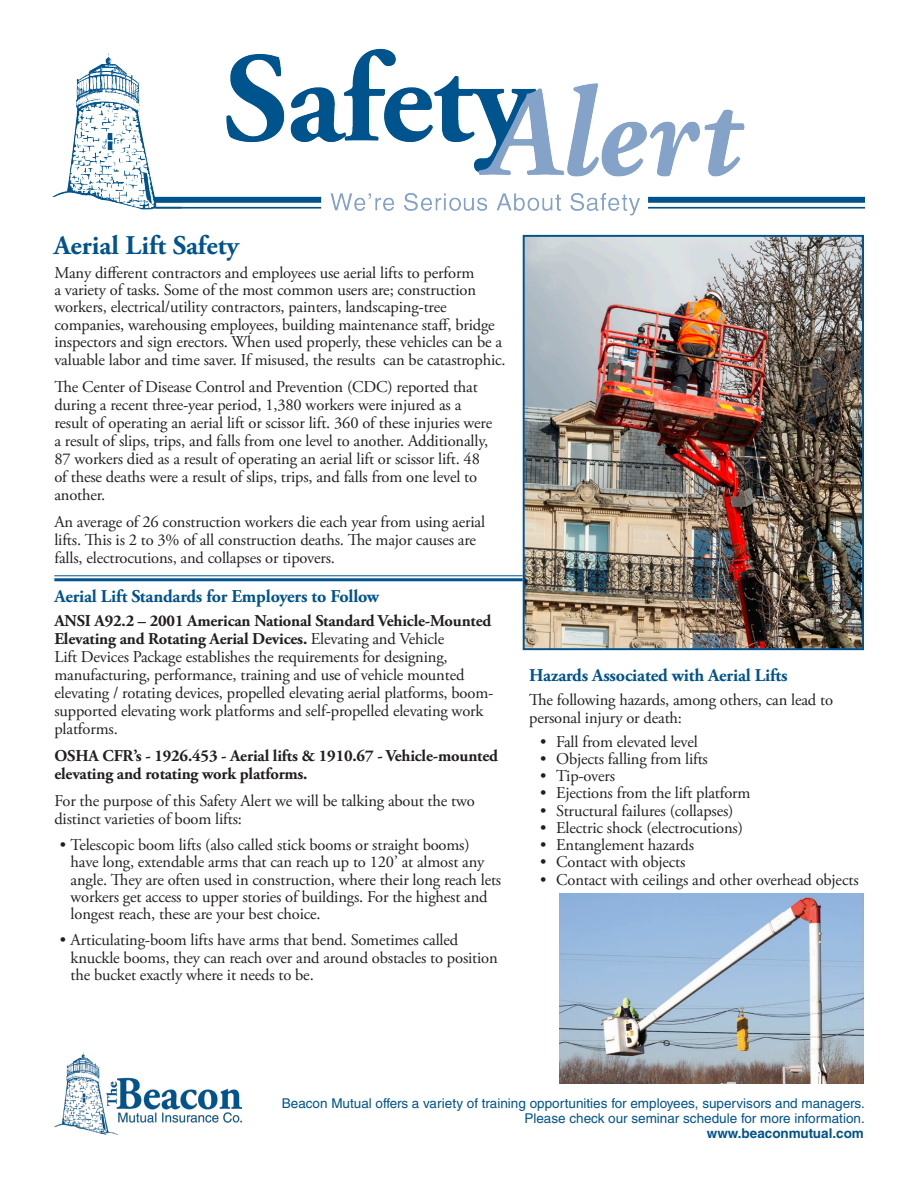
<style>
.page{position:relative;width:918px;height:1188px;background:#fff}
.page>*{position:absolute;margin:0;border:0;box-sizing:border-box;transform-origin:0 0}
.t1{font:700 27px "Adobe Garamond Pro";color:#00538d}
.Paragraph_Style_1{font:700 18px "Adobe Garamond Pro";letter-spacing:-.01em;color:#00538d}
.Paragraph_Style_1-2{font:16.5px/18px "Adobe Garamond Pro";letter-spacing:-.01em;color:#231f20}
.Paragraph_Style_1-3{font:700 16.5px/18px "Adobe Garamond Pro";letter-spacing:-.01em;color:#231f20}
.t2{font:13.5px/15px "Helvetica LT Std";color:#00538d;text-align:right}
.t3{font:700 13.5px "Helvetica LT Std";color:#00538d}
.s1{font-weight:700}
</style>
<div class="page">
<hr style="left:54px;top:578px;width:469px;height:3px;background:#00538d">
<hr style="left:54px;top:575px;width:469px;height:1px;background:#00538d">
<img style="left:53px;top:48px;width:811px;height:168px">
<img style="left:54px;top:1052px;width:188px;height:83px">
<img style="left:526px;top:238px;width:335px;height:409px">
<div style="left:523px;top:235px;width:341px;height:415px;border:2px solid #00538d"></div>
<img style="left:559px;top:893px;width:305px;height:191px">
<p class="t1" style="left:54px;top:230px;width:187px">Aerial Lift Safety</p>
<p class="Paragraph_Style_1-2" style="left:54px;top:264px;width:453px;line-height:17.4px">Many different contractors and employees use aerial lifts to perform<br>a variety of tasks. Some of the most common users are; construction workers, electrical/utility contractors, painters, landscaping-tree companies, warehousing employees, building maintenance staff, bridge inspectors and sign erectors. When used properly, these vehicles can be a valuable labor and time saver. If misused, the results can be catastrophic.</p>
<p class="Paragraph_Style_1-2" style="left:54px;top:378px;width:439px">The Center of Disease Control and Prevention (CDC) reported that during a recent three-year period, 1,380 workers were injured as a result of operating an aerial lift or scissor lift. 360 of these injuries were a result of slips, trips, and falls from one level to another. Additionally, 87 workers died as a result of operating an aerial lift or scissor lift. 48 of these deaths were a result of slips, trips, and falls from one level to another.</p>
<p class="Paragraph_Style_1-2" style="left:54px;top:513px;width:432px">An average of 26 construction workers die each year from using aerial lifts. This is 2 to 3% of all construction deaths. The major causes are falls, electrocutions, and collapses or tipovers.</p>
<p class="Paragraph_Style_1" style="left:54px;top:586px;width:326px">Aerial Lift Standards for Employers to Follow</p>
<p class="Paragraph_Style_1-2" style="left:54px;top:612px;width:441px"><span class="s1">ANSI A92.2 – 2001 American National Standard Vehicle-Mounted Elevating and Rotating Aerial Devices.</span> Elevating and Vehicle<br>Lift Devices Package establishes the requirements for designing, manufacturing, performance, training and use of vehicle mounted elevating / rotating devices, propelled elevating aerial platforms, boom&shy;supported elevating work platforms and self-propelled elevating work platforms.</p>
<p class="Paragraph_Style_1-3" style="left:54px;top:747px;width:445px">OSHA CFR’s - 1926.453 - Aerial lifts &amp; 1910.67 - Vehicle-mounted elevating and rotating work platforms.</p>
<p class="Paragraph_Style_1-2" style="left:54px;top:792px;width:422px">For the purpose of this Safety Alert we will be talking about the two distinct varieties of boom lifts:</p>
<p class="Paragraph_Style_1-2" style="left:71px;top:837px;width:432px;line-height:17.2px;text-indent:-11px">• Telescopic boom lifts (also called stick booms or straight booms) have long, extendable arms that can reach up to 120’ at almost any angle. They are often used in construction, where their long reach lets workers get access to upper stories of buildings. For the highest and longest reach, these are your best choice.</p>
<p class="Paragraph_Style_1-2" style="left:71px;top:932px;width:429px;line-height:17.2px;text-indent:-11px">• Articulating-boom lifts have arms that bend. Sometimes called knuckle booms, they can reach over and around obstacles to position the bucket exactly where it needs to be.</p>
<p class="Paragraph_Style_1" style="left:529px;top:665px;width:260px">Hazards Associated with Aerial Lifts</p>
<p class="Paragraph_Style_1-2" style="left:529px;top:692px;width:305px">The following hazards, among others, can lead to personal injury or death:</p>
<p class="Paragraph_Style_1-2" style="left:540px;top:733px;width:159px">• Fall from elevated level</p>
<p class="Paragraph_Style_1-2" style="left:540px;top:750px;width:169px">• Objects falling from lifts</p>
<p class="Paragraph_Style_1-2" style="left:540px;top:768px;width:77px">• Tip-overs</p>
<p class="Paragraph_Style_1-2" style="left:540px;top:785px;width:212px">• Ejections from the lift platform</p>
<p class="Paragraph_Style_1-2" style="left:540px;top:802px;width:195px">• Structural failures (collapses)</p>
<p class="Paragraph_Style_1-2" style="left:540px;top:819px;width:205px">• Electric shock (electrocutions)</p>
<p class="Paragraph_Style_1-2" style="left:540px;top:837px;width:156px">• Entanglement hazards</p>
<p class="Paragraph_Style_1-2" style="left:540px;top:854px;width:147px">• Contact with objects</p>
<p class="Paragraph_Style_1-2" style="left:540px;top:871px;width:320px">• Contact with ceilings and other overhead objects</p>
<p class="t2" style="left:282px;top:1096px;width:584px">Beacon Mutual offers a variety of training opportunities for employees, supervisors and managers.<br>Please check our seminar schedule for more information.</p>
<p class="t3" style="left:707px;top:1125px;width:159px">www.beaconmutual.com</p>
</div>
